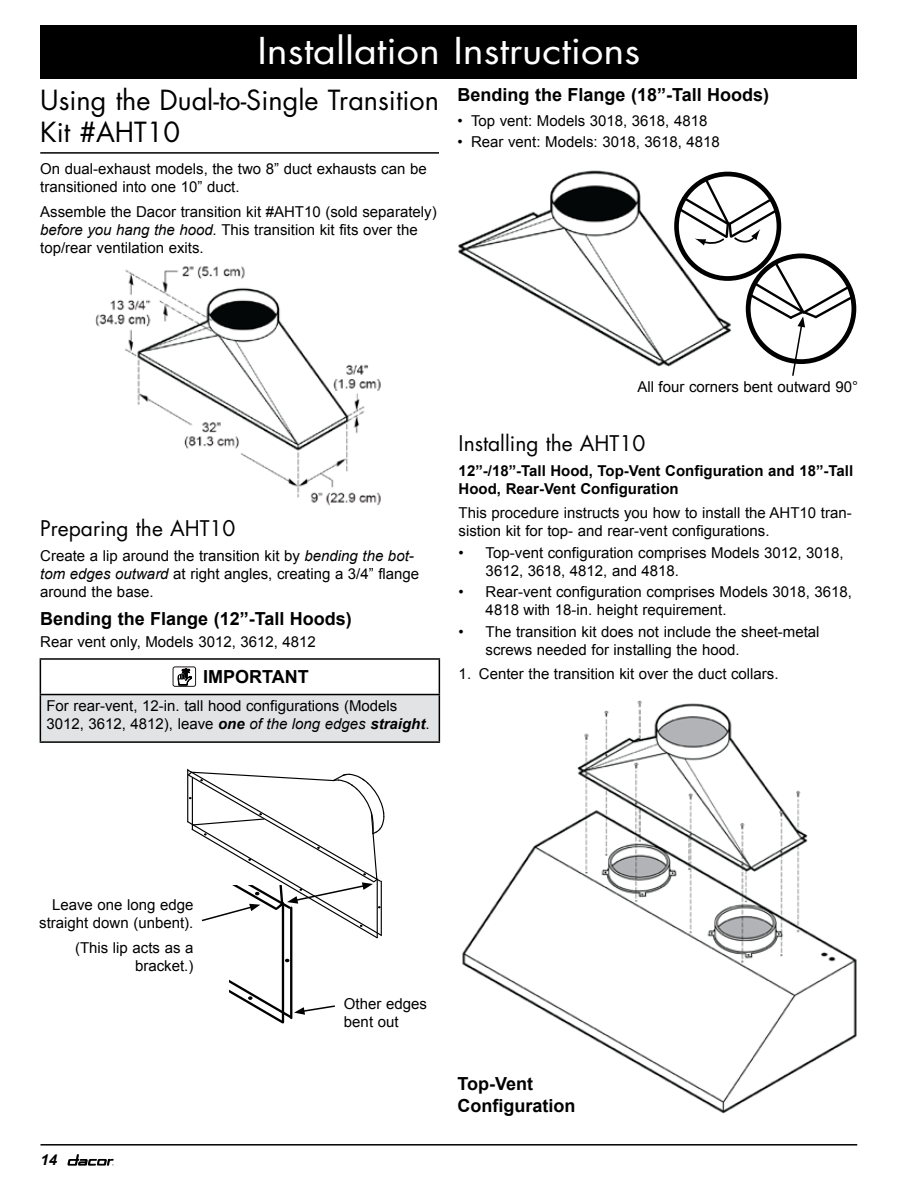
<style>
.page{position:relative;width:918px;height:1188px;background:#fff}
.page>*{position:absolute;margin:0;border:0;box-sizing:border-box;transform-origin:0 0}
.t1{font:36px "Futura Std";color:#fff;scale:1.1 1}
.t2{font:27px/32.4px "Futura Std";color:#000}
.t3{font:21px "Futura Std";color:#000}
.t4{font:700 18px/21.6px "Arial";color:#000}
.t5{font:15px/18px "Arial";color:#000}
.t6{font:700 15px/18px "Arial";color:#000}
.t7{font:italic 700 15px "Arial";color:#000}
.s1{font-style:italic}
.s2{font-weight:700;font-style:italic}
</style>
<div class="page">
<svg style="left:68px;top:1154px;width:46px;height:12px"></svg>
<hr style="left:40px;top:1144px;width:817px;height:2px;background:#000">
<div style="left:40px;top:25px;width:817px;height:54px;background:#000"></div>
<hr style="left:40px;top:152px;width:399px;height:2px;background:#000">
<div style="left:40px;top:695px;width:399px;height:47px;background:#e2e3e4"></div>
<hr style="left:40px;top:658px;width:400px;height:2px;background:#000">
<hr style="left:40px;top:660px;width:1px;height:34px;background:#000">
<hr style="left:439px;top:660px;width:1px;height:34px;background:#000">
<hr style="left:40px;top:694px;width:400px;height:1px;background:#000">
<hr style="left:40px;top:695px;width:1px;height:46px;background:#000">
<hr style="left:439px;top:695px;width:1px;height:46px;background:#000">
<hr style="left:40px;top:741px;width:400px;height:2px;background:#000">
<div style="left:173px;top:667px;width:23px;height:20px;border:1px solid #1f191a;border-radius:2px"></div>
<svg style="left:178px;top:668px;width:14px;height:19px"></svg>
<img style="left:95px;top:266px;width:286px;height:240px">
<svg style="left:187px;top:769px;width:198px;height:255px"></svg>
<img style="left:458px;top:170px;width:275px;height:197px">
<svg style="left:677px;top:176px;width:101px;height:70px"></svg>
<div style="left:674px;top:172px;width:107px;height:109px;border:5px solid #000;border-radius:50%"></div>
<svg style="left:747px;top:260px;width:109px;height:116px"></svg>
<img style="left:462px;top:700px;width:395px;height:414px">
<h1 class="t1" style="left:258px;top:28px;width:349px">Installation Instructions</h1>
<h2 class="t2" style="left:40px;top:84px;width:400px">Using the Dual-to-Single Transition<br>Kit #AHT10</h2>
<p class="t5" style="left:40px;top:160px;width:388px">On dual-exhaust models, the two 8” duct exhausts can be transitioned into one 10” duct.</p>
<p class="t5" style="left:40px;top:203px;width:398px">Assemble the Dacor transition kit #AHT10 (sold separately) <span class="s1">before you hang the hood.</span> This transition kit fits over the top/rear ventilation exits.</p>
<p class="t4" style="left:458px;top:84px;width:313px">Bending the Flange (18”-Tall Hoods)</p>
<p class="t5" style="left:458px;top:111px;width:251px">• Top vent: Models 3018, 3618, 4818</p>
<p class="t5" style="left:458px;top:133px;width:264px">• Rear vent: Models: 3018, 3618, 4818</p>
<h3 class="t3" style="left:40px;top:515px;width:197px">Preparing the AHT10</h3>
<p class="t5" style="left:40px;top:547px;width:380px">Create a lip around the transition kit by <span class="s1">bending the bot&shy;tom edges outward</span> at right angles, creating a 3/4” flange around the base.</p>
<p class="t4" style="left:40px;top:609px;width:313px">Bending the Flange (12”-Tall Hoods)</p>
<p class="t5" style="left:40px;top:633px;width:277px">Rear vent only, Models 3012, 3612, 4812</p>
<p class="t4" style="left:203px;top:666px;width:107px">IMPORTANT</p>
<p class="t5" style="left:46px;top:697px;width:385px">For rear-vent, 12-in. tall hood configurations (Models<br>3012, 3612, 4812), leave <span class="s2">one</span> <span class="s1">of the long edges</span> <span class="s2">straight</span>.</p>
<p class="t5" style="left:637px;top:378px;width:222px">All four corners bent outward 90°</p>
<h3 class="t3" style="left:459px;top:430px;width:188px">Installing the AHT10</h3>
<p class="t6" style="left:459px;top:462px;width:396px">12”-/18”-Tall Hood, Top-Vent Configuration and 18”-Tall<br>Hood, Rear-Vent Configuration</p>
<p class="t5" style="left:459px;top:504px;width:395px">This procedure instructs you how to install the AHT10 tran&shy;sistion kit for top- and rear-vent configurations.</p>
<p class="t5" style="left:486px;top:544px;width:360px;text-indent:-27px">• Top-vent configuration comprises Models 3012, 3018,<br>3612, 3618, 4812, and 4818.</p>
<p class="t5" style="left:486px;top:583px;width:368px;text-indent:-27px">• Rear-vent configuration comprises Models 3018, 3618,<br>4818 with 18-in. height requirement.</p>
<p class="t5" style="left:486px;top:622px;width:335px;text-indent:-27px">• The transition kit does not include the sheet-metal screws needed for installing the hood.</p>
<p class="t5" style="left:459px;top:665px;width:321px">1. Center the transition kit over the duct collars.</p>
<p class="t5" style="left:39px;top:896px;width:156px;text-align:right">Leave one long edge straight down (unbent).</p>
<p class="t5" style="left:75px;top:938px;width:120px;text-align:right">(This lip acts as a bracket.)</p>
<p class="t7" style="left:40px;top:1150px;width:18px">14</p>
<p class="t5" style="left:344px;top:995px;width:84px">Other edges bent out</p>
<p class="t4" style="left:458px;top:1074px;width:119px">Top-Vent<br>Configuration</p>
</div>
